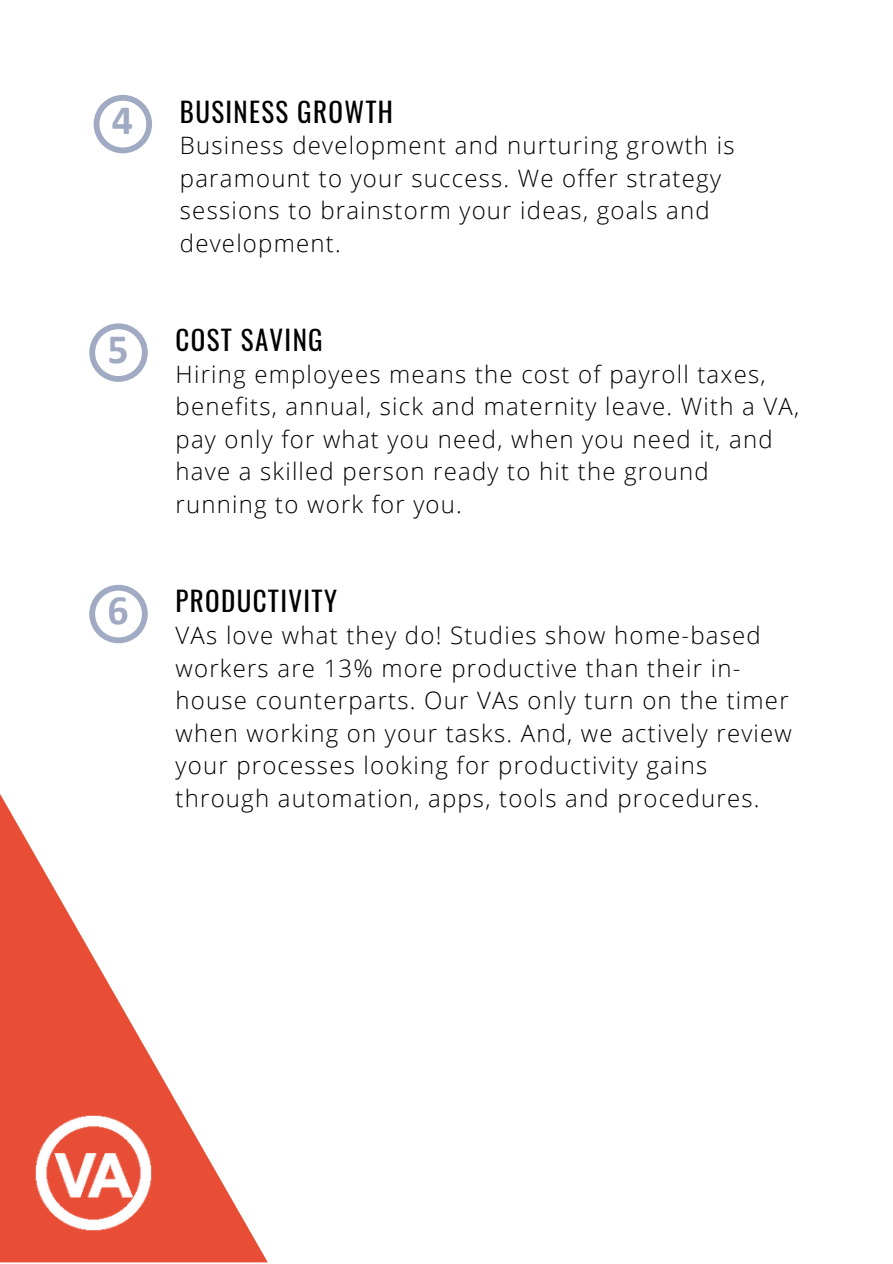
<style>
.page{position:relative;width:893px;height:1264px;background:#fff}
.page>*{position:absolute;margin:0;border:0;box-sizing:border-box;transform-origin:0 0}
.t1{font:700 42px "Calibri";color:#a0aac2}
.t2{font:27px "Oswald";letter-spacing:.05em;color:#000}
.t3{font:300 24px/32.5px "Open Sans";letter-spacing:.05em;color:#000}
</style>
<div class="page">
<svg style="left:89px;top:323px;width:59px;height:59px"></svg>
<svg style="left:94px;top:95px;width:58px;height:58px"></svg>
<svg style="left:89px;top:585px;width:59px;height:58px"></svg>
<svg style="left:0;top:794px;width:268px;height:468px"></svg>
<img style="left:33px;top:1112px;width:121px;height:121px">
<p class="t1" style="left:112px;top:103px;width:23px">4</p>
<p class="t1" style="left:108px;top:331px;width:23px">5</p>
<p class="t1" style="left:108px;top:592px;width:23px">6</p>
<p class="t2" style="left:180px;top:90px;width:214px">BUSINESS GROWTH</p>
<p class="t3" style="left:180px;top:128px;width:556px">Business development and nurturing growth is paramount to your success. We offer strategy sessions to brainstorm your ideas, goals and development.</p>
<p class="t2" style="left:175px;top:319px;width:149px">COST SAVING</p>
<p class="t3" style="left:175px;top:357px;width:625px">Hiring employees means the cost of payroll taxes, benefits, annual, sick and maternity leave. With a VA, pay only for what you need, when you need it, and have a skilled person ready to hit the ground running to work for you.</p>
<p class="t2" style="left:175px;top:580px;width:163px">PRODUCTIVITY</p>
<p class="t3" style="left:175px;top:618px;width:618px">VAs love what they do! Studies show home-based workers are 13% more productive than their in&shy;house counterparts. Our VAs only turn on the timer when working on your tasks. And, we actively review your processes looking for productivity gains through automation, apps, tools and procedures.</p>
</div>
